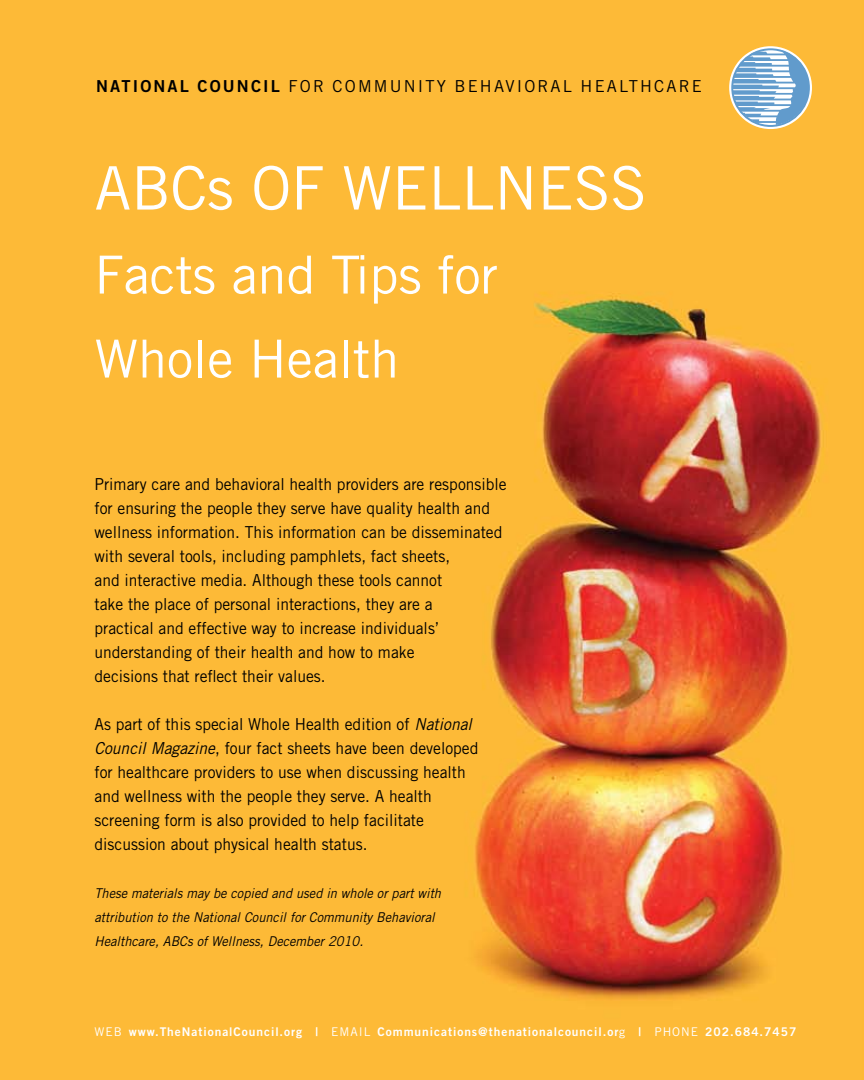
<style>
.page{position:relative;width:864px;height:1080px;background:#fff}
.page>*{position:absolute;margin:0;border:0;box-sizing:border-box;transform-origin:0 0}
.t1{font:60px "Trade Gothic";letter-spacing:-.005em;color:#fff}
.t2{font:52.5px/84px "Trade Gothic";letter-spacing:-.005em;color:#fff}
.t3{font:16.5px/24px "Trade Gothic";color:#000;scale:.95 1}
.t4{font:16.5px "Trade Gothic";letter-spacing:.13em;color:#000}
.t5{font:16.5px "Trade Gothic";color:#000}
.t6{font:italic 13.5px/24px "Trade Gothic";color:#000;scale:.95 1}
.t7{font:12px "Trade Gothic Bold Two";letter-spacing:.08em;color:#fff}
.s1{font-family:"Trade Gothic Bold Two"}
.s2{font-style:italic}
.s3{font-family:"Trade Gothic"}
</style>
<div class="page">
<img style="left:0;top:0;width:864px;height:1080px">
<svg style="left:729px;top:46px;width:83px;height:83px"></svg>
<svg style="left:731px;top:48px;width:79px;height:79px"></svg>
<p class="t4" style="left:96px;top:77px;width:546px"><span class="s1">National Council</span> for Community Behavioral Healthca</p>
<p class="t5" style="left:679px;top:77px;width:25px">re</p>
<h1 class="t1" style="left:94px;top:152px;width:554px">ABCs of Wellness</h1>
<h2 class="t2" style="left:94px;top:232px;width:405px">Facts and Tips for<br>Whole Health</h2>
<p class="t3" style="left:94px;top:472px;width:435px">Primary care and behavioral health providers are responsible for ensuring the people they serve have quality health and wellness information. This information can be disseminated with several tools, including pamphlets, fact sheets,<br>and interactive media. Although these tools cannot<br>take the place of personal interactions, they are a<br>practical and effective way to increase individuals’ understanding of their health and how to make<br>decisions that reflect their values.</p>
<p class="t3" style="left:94px;top:712px;width:406px">As part of this special Whole Health edition of <span class="s2">National Council Magazine</span>, four fact sheets have been developed for healthcare providers to use when discussing health and wellness with the people they serve. A health screening form is also provided to help facilitate discussion about physical health status.</p>
<p class="t6" style="left:94px;top:881px;width:366px">These materials may be copied and used in whole or part with attribution to the National Council for Community Behavioral<br>Healthcare, ABCs of Wellness, December 2010.</p>
<p class="t7" style="left:94px;top:1024px;width:703px"><span class="s3">w eb</span> www.TheNationalCouncil.org | <span class="s3">email</span> Communications@thenationalcouncil.or<span class="s3">g</span> | <span class="s3">ph one</span> 202.684.7457</p>
</div>
